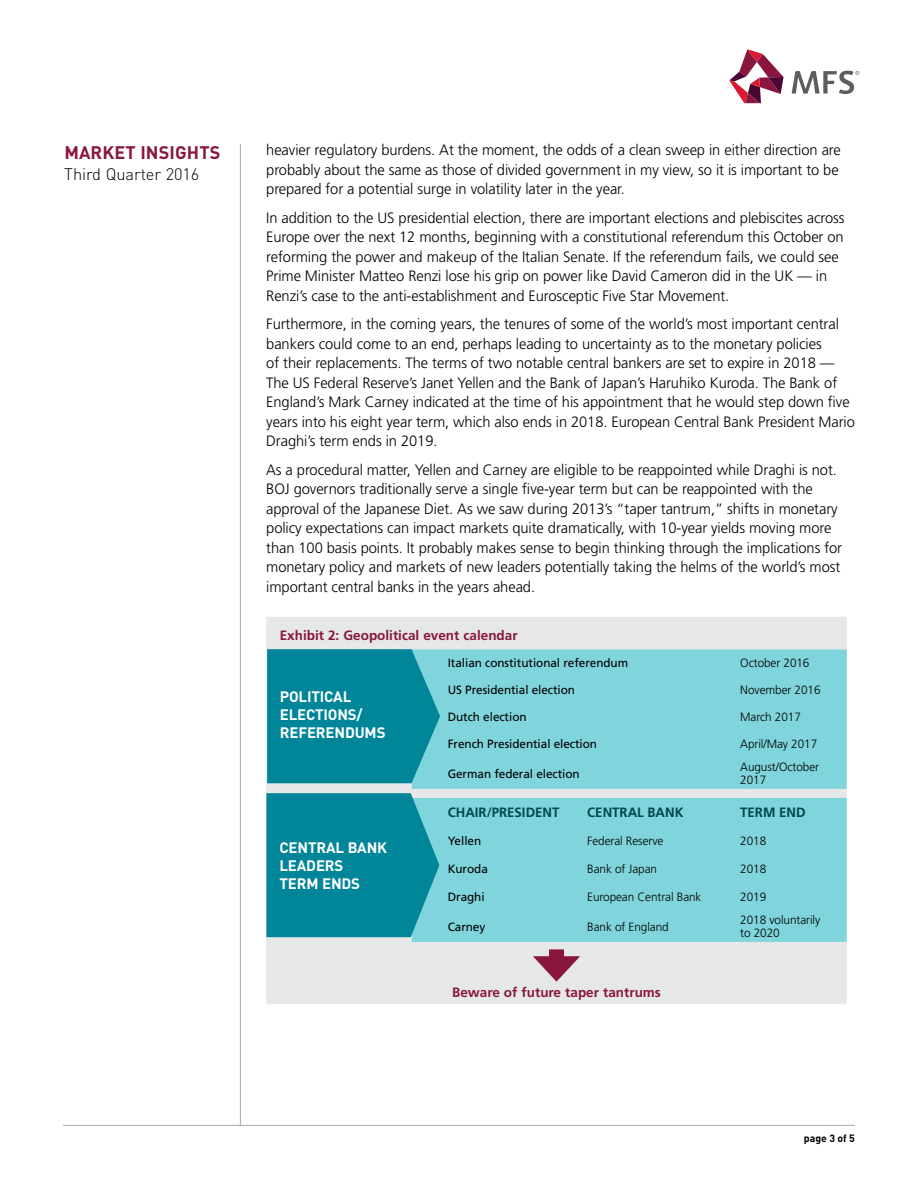
<style>
.page{position:relative;width:918px;height:1188px;background:#fff}
.page>*{position:absolute;margin:0;border:0;box-sizing:border-box;transform-origin:0 0}
.t1{font:700 18px "DINOT";letter-spacing:.005em;color:#89163e}
.t2{font:300 16.5px "DINOT";letter-spacing:-.005em;color:#000}
.t3{font:300 15px/19.5px "Frutiger LT Std";letter-spacing:-.005em;color:#000}
.t4{font:700 15px/18px "DINOT";letter-spacing:-.01em;color:#fff}
.t5{font:700 13.5px "Frutiger LT Std";color:#89163e}
.t6{font:700 13.5px "Frutiger LT Std";color:#00474f}
.t7{font:300 12px/13.5px "Frutiger LT Std";letter-spacing:-.005em;color:#000}
.t8{font:12px "Frutiger LT Std";letter-spacing:-.005em;color:#000}
.t9{font:700 10.5px "DINOT";color:#000}
</style>
<div class="page">
<hr style="left:240px;top:144px;width:1px;height:982px;background:#a7a9ac">
<hr style="left:63px;top:1125px;width:792px;height:1px;background:#a7a9ac">
<svg style="left:729px;top:49px;width:55px;height:54px"></svg>
<svg style="left:792px;top:71px;width:67px;height:23px"></svg>
<div style="left:266px;top:617px;width:581px;height:387px;background:#e6e7e8"></div>
<div style="left:412px;top:649px;width:435px;height:293px;background:#80d4db"></div>
<div style="left:549px;top:949px;width:15px;height:17px;background:#89163e"></div>
<svg style="left:533px;top:956px;width:47px;height:26px"></svg>
<svg style="left:267px;top:649px;width:173px;height:134px;background:#0b8b9e"></svg>
<svg style="left:266px;top:793px;width:173px;height:144px;background:#0b8b9e"></svg>
<p class="t1" style="left:64px;top:141px;width:158px">MARKET INSIGHTS</p>
<p class="t2" style="left:64px;top:164px;width:137px">Third Quarter 2016</p>
<p class="t3" style="left:266px;top:141px;width:576px">heavier regulatory burdens. At the moment, the odds of a clean sweep in either direction are probably about the same as those of divided government in my view, so it is important to be prepared for a potential surge in volatility later in the year.</p>
<p class="t3" style="left:266px;top:208px;width:580px">In addition to the US presidential election, there are important elections and plebiscites across Europe over the next 12 months, beginning with a constitutional referendum this October on reforming the power and makeup of the Italian Senate. If the referendum fails, we could see Prime Minister Matteo Renzi lose his grip on power like David Cameron did in the UK — in Renzi’s case to the anti-establishment and Eurosceptic Five Star Movement.</p>
<p class="t3" style="left:266px;top:315px;width:590px">Furthermore, in the coming years, the tenures of some of the world’s most important central bankers could come to an end, perhaps leading to uncertainty as to the monetary policies<br>of their replacements. The terms of two notable central bankers are set to expire in 2018 — The US Federal Reserve’s Janet Yellen and the Bank of Japan’s Haruhiko Kuroda. The Bank of England’s Mark Carney indicated at the time of his appointment that he would step down five years into his eight year term, which also ends in 2018. European Central Bank President Mario Draghi’s term ends in 2019.</p>
<p class="t3" style="left:266px;top:460px;width:577px">As a procedural matter, Yellen and Carney are eligible to be reappointed while Draghi is not.<br>BOJ governors traditionally serve a single five-year term but can be reappointed with the approval of the Japanese Diet. As we saw during 2013’s “taper tantrum,” shifts in monetary policy expectations can impact markets quite dramatically, with 10-year yields moving more than 100 basis points. It probably makes sense to begin thinking through the implications for monetary policy and markets of new leaders potentially taking the helms of the world’s most important central banks in the years ahead.</p>
<p class="t5" style="left:280px;top:628px;width:239px">Exhibit 2: Geopolitical event calendar</p>
<p class="t8" style="left:448px;top:656px;width:182px">Italian constitutional referendum</p>
<p class="t7" style="left:740px;top:657px;width:71px">October 2016</p>
<p class="t8" style="left:448px;top:683px;width:129px">US Presidential election</p>
<p class="t7" style="left:740px;top:684px;width:82px">November 2016</p>
<p class="t8" style="left:448px;top:710px;width:80px">Dutch election</p>
<p class="t7" style="left:740px;top:711px;width:62px">March 2017</p>
<p class="t8" style="left:448px;top:737px;width:151px">French Presidential election</p>
<p class="t7" style="left:740px;top:738px;width:79px">April/May 2017</p>
<p class="t8" style="left:448px;top:766px;width:134px">German federal election</p>
<p class="t7" style="left:740px;top:760px;width:80px">August/October<br>2017</p>
<p class="t6" style="left:448px;top:804px;width:113px">CHAIR/PRESIDENT</p>
<p class="t6" style="left:587px;top:804px;width:98px">CENTRAL BANK</p>
<p class="t6" style="left:740px;top:804px;width:67px">TERM END</p>
<p class="t8" style="left:448px;top:833px;width:35px">Yellen</p>
<p class="t7" style="left:587px;top:834px;width:78px">Federal Reserve</p>
<p class="t7" style="left:740px;top:834px;width:27px">2018</p>
<p class="t8" style="left:448px;top:862px;width:42px">Kuroda</p>
<p class="t7" style="left:587px;top:862px;width:71px">Bank of Japan</p>
<p class="t7" style="left:740px;top:862px;width:27px">2018</p>
<p class="t8" style="left:448px;top:890px;width:38px">Draghi</p>
<p class="t7" style="left:587px;top:890px;width:116px">European Central Bank</p>
<p class="t7" style="left:740px;top:890px;width:27px">2019</p>
<p class="t8" style="left:448px;top:919px;width:39px">Carney</p>
<p class="t7" style="left:587px;top:920px;width:83px">Bank of England</p>
<p class="t7" style="left:740px;top:913px;width:82px">2018 voluntarily to 2020</p>
<p class="t4" style="left:280px;top:687px;width:107px">POLITICAL<br>ELECTIONS/<br>REFERENDUMS</p>
<p class="t4" style="left:279px;top:838px;width:109px">CENTRAL BANK<br>LEADERS<br>TERM ENDS</p>
<p class="t5" style="left:452px;top:984px;width:210px">Beware of future taper tantrums</p>
<p class="t9" style="left:804px;top:1131px;width:53px">page 3 of 5</p>
</div>
